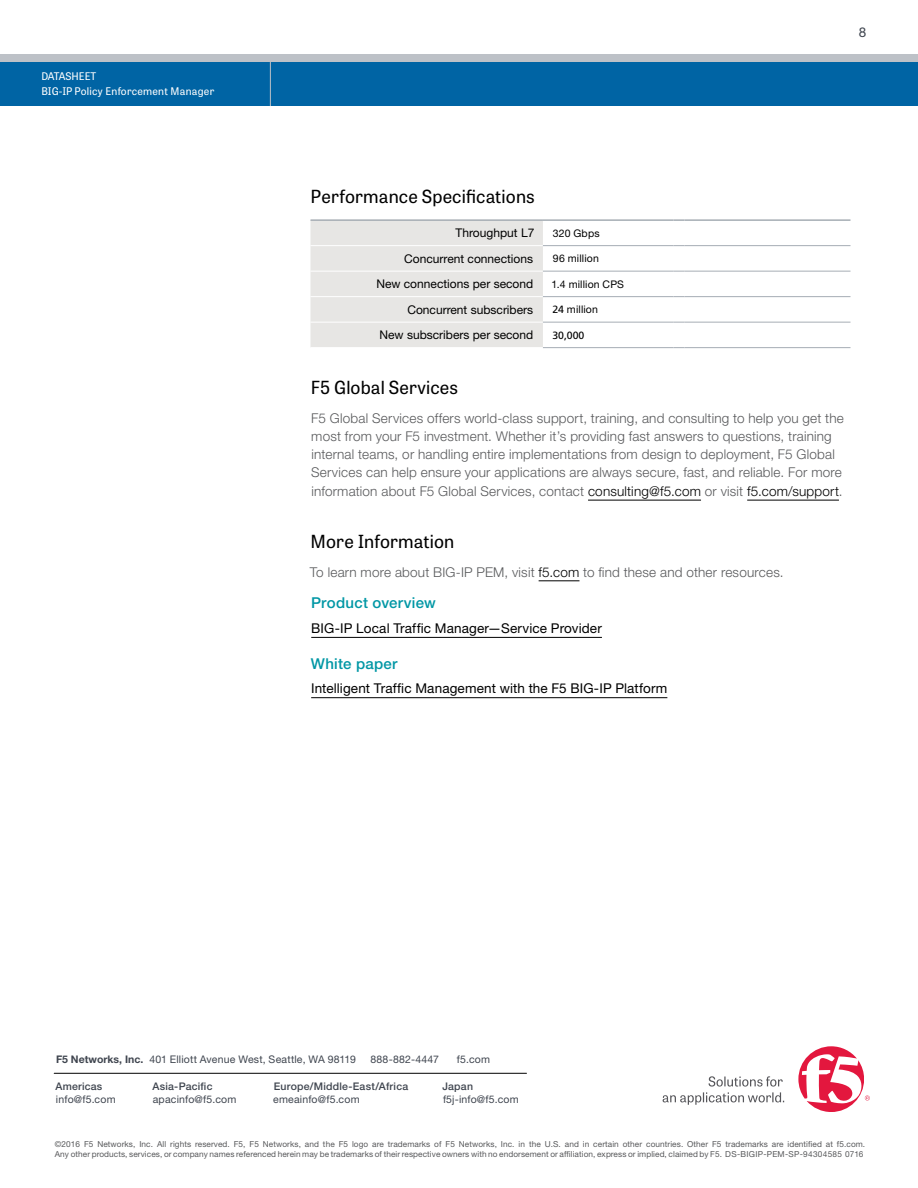
<style>
.page{position:relative;width:918px;height:1188px;background:#fff}
.page>*{position:absolute;margin:0;border:0;box-sizing:border-box;transform-origin:0 0}
.t1{font:18px "Tablet Gothic";letter-spacing:.01em;color:#000}
.t2{font:500 15px "Helvetica Neue LT Std";letter-spacing:.015em;color:#0097a5}
.t3{font:300 13.5px/18px "Helvetica Neue LT Std";letter-spacing:.015em;color:#58595b}
.t4{font:13.5px "Helvetica Neue LT Std";letter-spacing:.01em;color:#000}
.t5{font:13.5px "Helvetica Neue LT Std";color:#3f454f}
.t6{font:12px "Helvetica Neue LT Std";color:#000}
.t7{font:10.5px "Helvetica Neue LT Std";letter-spacing:.015em;color:#3f454f}
.t8{font:500 10.5px "Helvetica Neue LT Std";letter-spacing:.02em;color:#3f454f}
.t9{font:10.5px/15px "Tablet Gothic";letter-spacing:.02em;color:#fff}
.t10{font:10.5px "Helvetica Neue LT Std";letter-spacing:.015em;color:#000}
.t11{font:10.5px "Frutiger";color:#000}
.t12{font:8.25px/10.5px "Helvetica Neue LT Std";letter-spacing:.01em;color:#58595b}
.s1{font-family:"Frutiger"}
.s2{color:#000}
.s3{font-weight:700}
</style>
<div class="page">
<div style="left:0;top:56px;width:918px;height:50px;background:#0064a4"></div>
<div style="left:0;top:54px;width:918px;height:7px;background:#bdc1c7"></div>
<hr style="left:270px;top:54px;width:1px;height:52px;background:#bdc1c7">
<hr style="left:588px;top:500px;width:113px;height:1px;background:#000">
<hr style="left:747px;top:500px;width:92px;height:1px;background:#000">
<hr style="left:539px;top:580px;width:40px;height:1px;background:#000">
<hr style="left:311px;top:637px;width:291px;height:1px;background:#000">
<hr style="left:311px;top:697px;width:356px;height:1px;background:#000">
<div style="left:310px;top:221px;width:233px;height:126px;background:#e7e6e4"></div>
<hr style="left:310px;top:271px;width:233px;height:1px;background:#fff">
<hr style="left:310px;top:296px;width:233px;height:1px;background:#fff">
<hr style="left:310px;top:322px;width:233px;height:1px;background:#fff">
<hr style="left:310px;top:245px;width:233px;height:1px;background:#fff">
<hr style="left:310px;top:219px;width:233px;height:2px;background:#a6adb4">
<hr style="left:543px;top:219px;width:131px;height:2px;background:#a6adb4">
<svg style="left:674px;top:219px;width:10px;height:2px"></svg>
<hr style="left:684px;top:219px;width:166px;height:2px;background:#a6adb4">
<hr style="left:543px;top:347px;width:131px;height:1px;background:#a6adb4">
<hr style="left:684px;top:347px;width:166px;height:1px;background:#a6adb4">
<hr style="left:684px;top:245px;width:166px;height:1px;background:#a6adb4">
<hr style="left:543px;top:245px;width:131px;height:1px;background:#a6adb4">
<hr style="left:543px;top:271px;width:131px;height:1px;background:#a6adb4">
<hr style="left:684px;top:271px;width:166px;height:1px;background:#a6adb4">
<hr style="left:543px;top:296px;width:131px;height:1px;background:#a6adb4">
<hr style="left:684px;top:296px;width:166px;height:1px;background:#a6adb4">
<hr style="left:543px;top:322px;width:131px;height:1px;background:#a6adb4">
<hr style="left:684px;top:322px;width:166px;height:1px;background:#a6adb4">
<hr style="left:54px;top:1073px;width:473px;height:1px;background:#000">
<svg style="left:798px;top:1046px;width:72px;height:66px"></svg>
<svg style="left:663px;top:1076px;width:121px;height:29px"></svg>
<p class="t9" style="left:41px;top:68px;width:174px">DATASHEET<br>BIG-IP Policy Enforcement Manager</p>
<p class="t5" style="left:859px;top:24px;width:9px">8</p>
<h1 class="t1" style="left:311px;top:184px;width:226px">Performance Specifications</h1>
<p class="t6" style="left:456px;top:226px;width:80px">Throughput L7</p>
<p class="t10" style="left:553px;top:227px;width:48px">320 Gbps</p>
<p class="t6" style="left:404px;top:251px;width:130px">Concurrent connections</p>
<p class="t10" style="left:553px;top:252px;width:47px">96 million</p>
<p class="t6" style="left:376px;top:277px;width:158px">New connections per second</p>
<p class="t10" style="left:552px;top:278px;width:74px">1.4 million CPS</p>
<p class="t6" style="left:407px;top:302px;width:127px">Concurrent subscribers</p>
<p class="t10" style="left:552px;top:303px;width:47px"><span class="s1">24</span> million</p>
<p class="t6" style="left:379px;top:328px;width:155px">New subscribers per second</p>
<p class="t11" style="left:552px;top:329px;width:34px">30,000</p>
<h1 class="t1" style="left:311px;top:375px;width:149px">F5 Global Services</h1>
<p class="t3" style="left:311px;top:409px;width:534px">F5 Global Services offers world-class support, training, and consulting to help you get the most from your F5 investment. Whether it’s providing fast answers to questions, training internal teams, or handling entire implementations from design to deployment, F5 Global Services can help ensure your applications are always secure, fast, and reliable. For more</p>
<p class="t3" style="left:311px;top:482px;width:533px">information about F5 Global Services, contact <span class="s2">consulting@f5.com</span> or visit <span class="s2">f5.com/support</span>.</p>
<h1 class="t1" style="left:311px;top:529px;width:145px">More Information</h1>
<p class="t3" style="left:310px;top:563px;width:475px">To learn more about BIG-IP PEM, visit <span class="s2">f5.com</span> to find these and other resources.</p>
<p class="t2" style="left:311px;top:594px;width:126px">Product overview</p>
<p class="t4" style="left:311px;top:620px;width:292px">BIG-IP Local Traffic Manager—Service Provider</p>
<p class="t2" style="left:311px;top:654px;width:88px">White paper</p>
<p class="t4" style="left:311px;top:680px;width:358px">Intelligent Traffic Management with the F5 BIG-IP Platform</p>
<p class="t7" style="left:56px;top:1053px;width:301px"><span class="s3">F5 Networks, Inc.</span> 401 Elliott Avenue West, Seattle, WA 98119</p>
<p class="t7" style="left:370px;top:1053px;width:70px">888-882-4447</p>
<p class="t7" style="left:457px;top:1053px;width:35px">f5.com</p>
<p class="t8" style="left:153px;top:1080px;width:61px">Asia-Pacific</p>
<p class="t7" style="left:153px;top:1093px;width:85px">apacinfo@f5.com</p>
<p class="t8" style="left:274px;top:1080px;width:136px">Europe/Middle-East/Africa</p>
<p class="t7" style="left:273px;top:1093px;width:88px">emeainfo@f5.com</p>
<p class="t8" style="left:442px;top:1080px;width:32px">Japan</p>
<p class="t7" style="left:443px;top:1093px;width:77px">f5j-info@f5.com</p>
<p class="t12" style="left:55px;top:1138px;width:812px">©2016 F5 Networks, Inc. All rights reserved. F5, F5 Networks, and the F5 logo are trademarks of F5 Networks, Inc. in the U.S. and in certain other countries. Other F5 trademarks are identified at f5.com.<br>Any other products, services, or company names referenced herein may be trademarks of their respective owners with no endorsement or affiliation, express or implied, claimed by F5. DS-BIGIP-PEM-SP-94304585 0716</p>
<p class="t8" style="left:55px;top:1080px;width:49px">Americas</p>
<p class="t7" style="left:56px;top:1093px;width:61px">info@f5.com</p>
</div>
